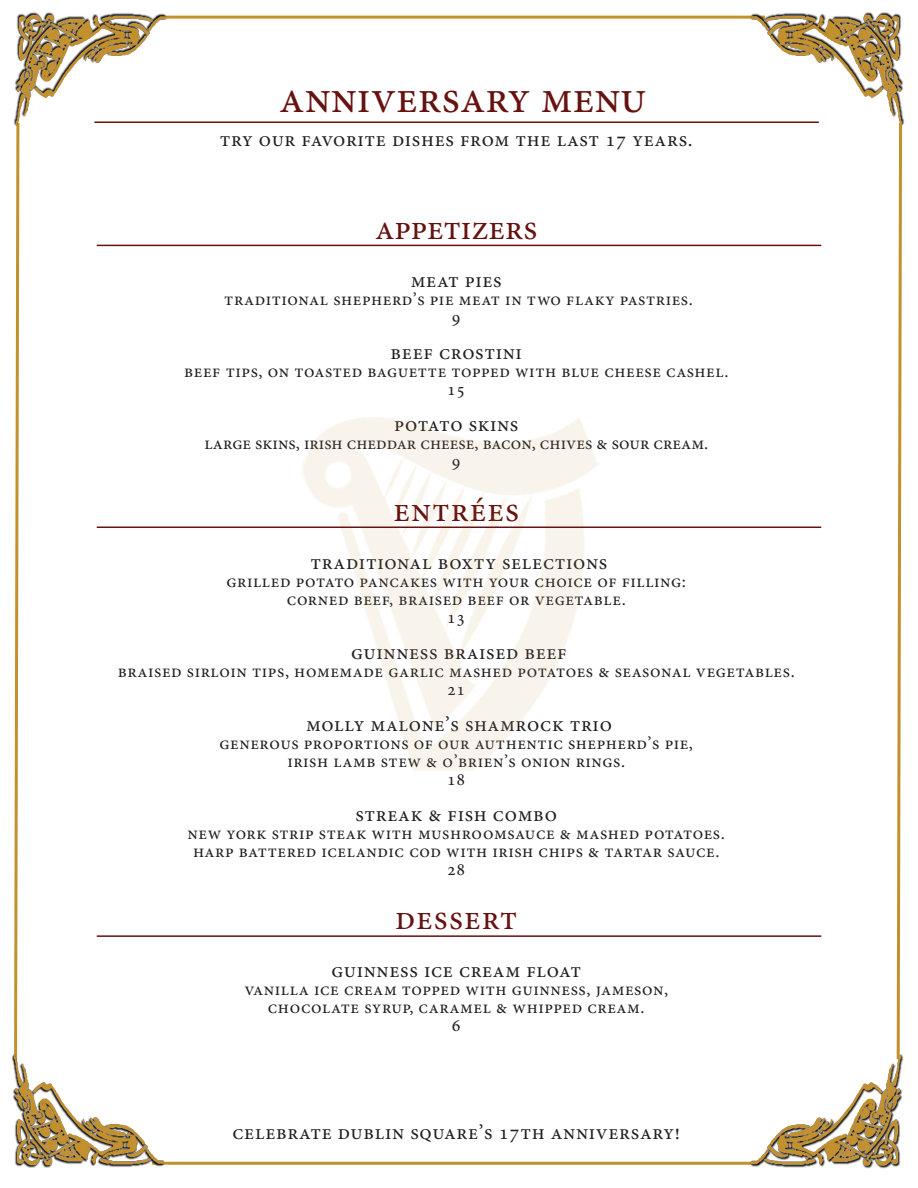
<style>
.page{position:relative;width:918px;height:1188px;background:#fff}
.page>*{position:absolute;margin:0;border:0;box-sizing:border-box;transform-origin:0 0}
.t1{font:45px "Minion Pro";color:#661210}
.t2{font:34.5px "Minion Pro";letter-spacing:.02em;color:#661210}
.t3{font:34.5px "Minion Pro";color:#661210}
.t4{font:21px "Minion Pro";letter-spacing:.03em;color:#231f20}
.t5{font:18px/18px "Minion Pro";letter-spacing:.03em;color:#231f20;text-align:center}
.t6{font:18px "Minion Pro";color:#231f20}
</style>
<div class="page">
<hr style="left:156px;top:16px;width:609px;height:3px;background:#c3902e">
<svg style="left:14px;top:135px;width:6px;height:912px"></svg>
<hr style="left:152px;top:1162px;width:608px;height:3px;background:#c3902e">
<hr style="left:94px;top:121px;width:725px;height:2px;background:#661210">
<img style="left:744px;top:1062px;width:159px;height:107px">
<img style="left:12px;top:1047px;width:159px;height:121px">
<img style="left:14px;top:12px;width:159px;height:123px">
<img style="left:745px;top:12px;width:160px;height:112px">
<svg style="left:895px;top:120px;width:9px;height:942px"></svg>
<hr style="left:97px;top:245px;width:724px;height:1px;background:#661210">
<hr style="left:97px;top:527px;width:724px;height:1px;background:#661210">
<hr style="left:97px;top:935px;width:724px;height:2px;background:#661210">
<p class="t1" style="left:279px;top:68px;width:369px">anniversary menu</p>
<p class="t4" style="left:220px;top:125px;width:474px">try our favorite dishes from the last 17 years.</p>
<p class="t3" style="left:375px;top:205px;width:164px">appetizers</p>
<p class="t4" style="left:411px;top:266px;width:93px">meat pies</p>
<p class="t5" style="left:224px;top:290px;width:470px">traditional shepherd’s pie meat in two flaky pastries.<br>9</p>
<p class="t4" style="left:391px;top:338px;width:133px">beef crostini</p>
<p class="t5" style="left:184px;top:362px;width:546px">beef tips, on toasted baguette topped with blue cheese cashel.<br>15</p>
<p class="t4" style="left:394px;top:410px;width:126px">potato skins</p>
<p class="t6" style="left:204px;top:431px;width:505px">large skins, irish cheddar cheese, bacon, chives &amp; sour cream.</p>
<p class="t5" style="left:452px;top:452px;width:10px">9</p>
<p class="t2" style="left:394px;top:487px;width:127px">entrées</p>
<p class="t4" style="left:311px;top:548px;width:298px">traditional boxty selections</p>
<p class="t5" style="left:227px;top:572px;width:461px">grilled potato pancakes with your choice of filling:</p>
<p class="t5" style="left:287px;top:590px;width:340px">corned beef, braised beef or vegetable.<br>13</p>
<p class="t4" style="left:351px;top:638px;width:217px">guinness braised beef</p>
<p class="t5" style="left:118px;top:662px;width:679px">braised sirloin tips, homemade garlic mashed potatoes &amp; seasonal vegetables.<br>21</p>
<p class="t4" style="left:306px;top:710px;width:307px">molly malone’s shamrock trio</p>
<p class="t5" style="left:220px;top:734px;width:475px">generous proportions of our authentic shepherd’s pie,</p>
<p class="t5" style="left:287px;top:752px;width:339px">irish lamb stew &amp; o’brien’s onion rings.<br>18</p>
<p class="t4" style="left:356px;top:800px;width:203px">streak &amp; fish combo</p>
<p class="t5" style="left:188px;top:824px;width:539px">new york strip steak with mushroomsauce &amp; mashed potatoes.</p>
<p class="t5" style="left:193px;top:842px;width:528px">harp battered icelandic cod with irish chips &amp; tartar sauce.<br>28</p>
<p class="t2" style="left:395px;top:895px;width:124px">dessert</p>
<p class="t4" style="left:331px;top:956px;width:251px">guinness ice cream float</p>
<p class="t5" style="left:244px;top:980px;width:425px">vanilla ice cream topped with guinness, jameson,</p>
<p class="t5" style="left:268px;top:998px;width:378px">chocolate syrup, caramel &amp; whipped cream.<br>6</p>
<p class="t4" style="left:233px;top:1118px;width:449px">celebrate dublin square’s 17th anniversary!</p>
</div>
